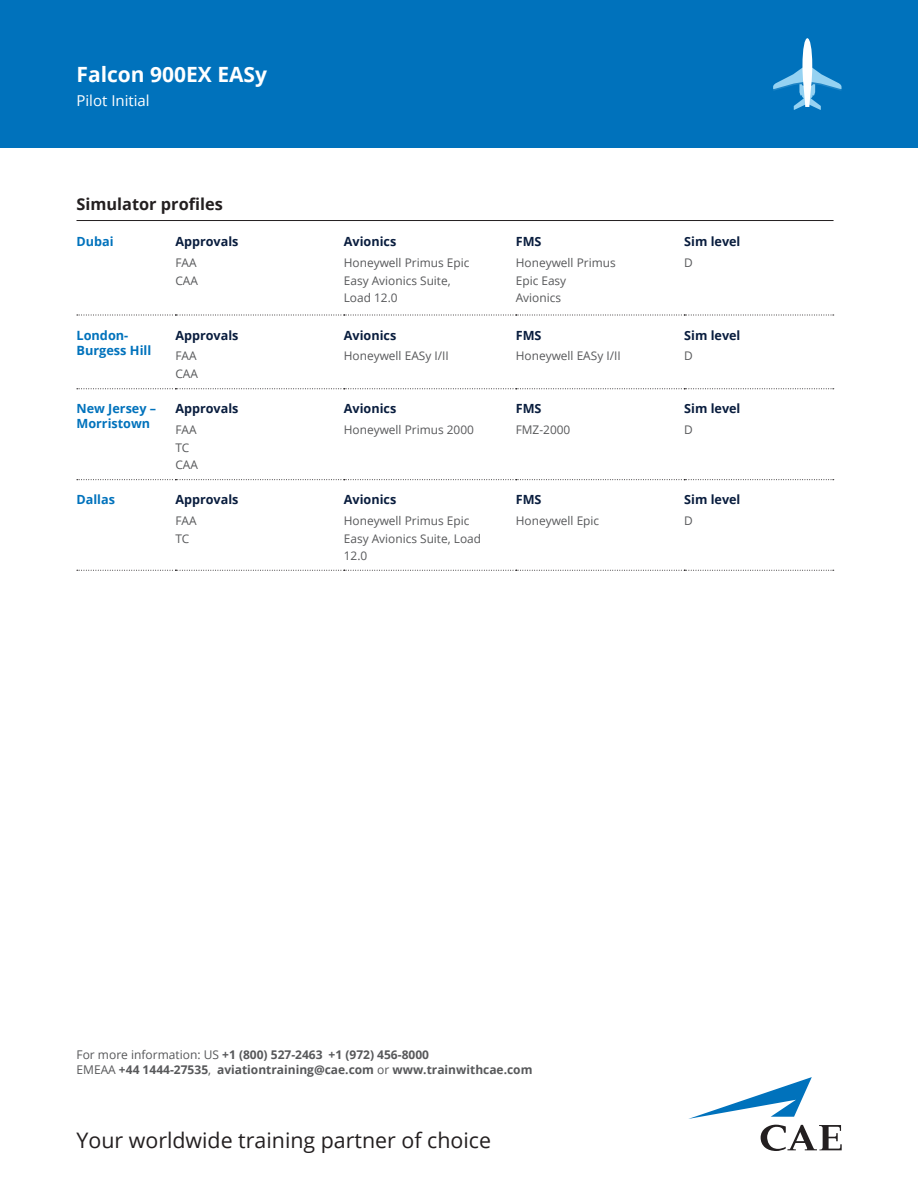
<style>
.page{position:relative;width:918px;height:1188px;background:#fff}
.page>*{position:absolute;margin:0;border:0;box-sizing:border-box;transform-origin:0 0}
.t1{font:21.45px "Open Sans";color:#231f20}
.Titre_-_En-tête{font:700 21px "Open Sans";color:#fff}
.Titre{font:700 16.35px "Open Sans";color:#231f20}
.Sous-titre_-_En-tête{font:15px "Open Sans";color:#fff}
.Titre_bleu{font:700 12.75px/15px "Open Sans";color:#0072bc}
.Titre_noir{font:700 12.6px "Open Sans";color:#091d3e}
.Titre_bleu-2{font:700 12.6px/14.9px "Open Sans";color:#0072bc}
.t2{font:700 12px/15px "Open Sans";color:#57585a}
.Texte{font:11.85px "Open Sans";color:#57585a}
.s1{font-weight:400}
</style>
<div class="page">
<svg style="left:688px;top:1077px;width:124px;height:42px"></svg>
<svg style="left:761px;top:1125px;width:81px;height:26px"></svg>
<div style="left:0;top:0;width:918px;height:148px;background:#0072bc"></div>
<svg style="left:773px;top:38px;width:68px;height:72px"></svg>
<hr style="left:76px;top:220px;width:758px;height:1px;background:#231f20">
<svg style="left:77px;top:315px;width:757px;height:1px"></svg>
<svg style="left:77px;top:388px;width:757px;height:1px"></svg>
<svg style="left:77px;top:479px;width:757px;height:1px"></svg>
<svg style="left:77px;top:570px;width:757px;height:1px"></svg>
<p class="Titre_-_En-tête" style="left:76px;top:60px;width:192px">Falcon 900EX EASy</p>
<p class="Sous-titre_-_En-tête" style="left:76px;top:90px;width:75px">Pilot Initial</p>
<p class="Titre" style="left:76px;top:193px;width:148px">Simulator profiles</p>
<p class="Titre_bleu-2" style="left:76px;top:234px;width:39px">Dubai</p>
<p class="Titre_noir" style="left:175px;top:233px;width:65px">Approvals</p>
<p class="Texte" style="left:175px;top:254px;width:23px">FAA</p>
<p class="Texte" style="left:175px;top:272px;width:24px">CAA</p>
<p class="Titre_bleu" style="left:76px;top:327px;width:76px">London-<br>Burgess Hill</p>
<p class="Titre_noir" style="left:175px;top:326px;width:65px">Approvals</p>
<p class="Texte" style="left:175px;top:348px;width:23px">FAA</p>
<p class="Texte" style="left:175px;top:365px;width:24px">CAA</p>
<p class="Titre_bleu-2" style="left:76px;top:401px;width:81px">New Jersey –<br>Morristown</p>
<p class="Titre_noir" style="left:175px;top:400px;width:65px">Approvals</p>
<p class="Texte" style="left:175px;top:421px;width:23px">FAA</p>
<p class="Texte" style="left:175px;top:439px;width:16px">TC</p>
<p class="Texte" style="left:175px;top:457px;width:24px">CAA</p>
<p class="Titre_bleu-2" style="left:76px;top:492px;width:40px">Dallas</p>
<p class="Titre_noir" style="left:175px;top:491px;width:65px">Approvals</p>
<p class="Texte" style="left:175px;top:512px;width:23px">FAA</p>
<p class="Texte" style="left:175px;top:530px;width:16px">TC</p>
<p class="Titre_noir" style="left:344px;top:233px;width:54px">Avionics</p>
<p class="Texte" style="left:344px;top:254px;width:127px">Honeywell Primus Epic</p>
<p class="Texte" style="left:344px;top:272px;width:108px">Easy Avionics Suite,</p>
<p class="Texte" style="left:344px;top:290px;width:55px">Load 12.0</p>
<p class="Titre_noir" style="left:344px;top:326px;width:54px">Avionics</p>
<p class="Texte" style="left:344px;top:348px;width:106px">Honeywell EASy I/II</p>
<p class="Titre_noir" style="left:344px;top:400px;width:54px">Avionics</p>
<p class="Texte" style="left:344px;top:421px;width:132px">Honeywell Primus 2000</p>
<p class="Titre_noir" style="left:344px;top:491px;width:54px">Avionics</p>
<p class="Texte" style="left:344px;top:512px;width:127px">Honeywell Primus Epic</p>
<p class="Texte" style="left:344px;top:530px;width:139px">Easy Avionics Suite, Load</p>
<p class="Texte" style="left:344px;top:548px;width:25px">12.0</p>
<p class="Titre_noir" style="left:516px;top:233px;width:27px">FMS</p>
<p class="Texte" style="left:516px;top:254px;width:101px">Honeywell Primus</p>
<p class="Texte" style="left:516px;top:272px;width:52px">Epic Easy</p>
<p class="Texte" style="left:516px;top:290px;width:47px">Avionics</p>
<p class="Titre_noir" style="left:516px;top:326px;width:27px">FMS</p>
<p class="Texte" style="left:516px;top:348px;width:106px">Honeywell EASy I/II</p>
<p class="Titre_noir" style="left:516px;top:400px;width:27px">FMS</p>
<p class="Texte" style="left:516px;top:421px;width:56px">FMZ-2000</p>
<p class="Titre_noir" style="left:516px;top:491px;width:27px">FMS</p>
<p class="Texte" style="left:516px;top:512px;width:85px">Honeywell Epic</p>
<p class="Titre_noir" style="left:684px;top:233px;width:58px">Sim level</p>
<p class="Texte" style="left:684px;top:254px;width:10px">D</p>
<p class="Titre_noir" style="left:684px;top:326px;width:58px">Sim level</p>
<p class="Texte" style="left:684px;top:348px;width:10px">D</p>
<p class="Titre_noir" style="left:684px;top:400px;width:58px">Sim level</p>
<p class="Texte" style="left:684px;top:421px;width:10px">D</p>
<p class="Titre_noir" style="left:684px;top:491px;width:58px">Sim level</p>
<p class="Texte" style="left:684px;top:512px;width:10px">D</p>
<p class="t2" style="left:76px;top:1046px;width:458px"><span class="s1">For more information: US</span> +1 (800) 527-2463 +1 (972) 456-8000<br><span class="s1">EMEAA</span> +44 1444-27535<span class="s1">,</span> aviationtraining@cae.com <span class="s1">or</span> www.trainwithcae.com</p>
<h1 class="t1" style="left:76px;top:1126px;width:416px">Your worldwide training partner of choice</h1>
</div>
